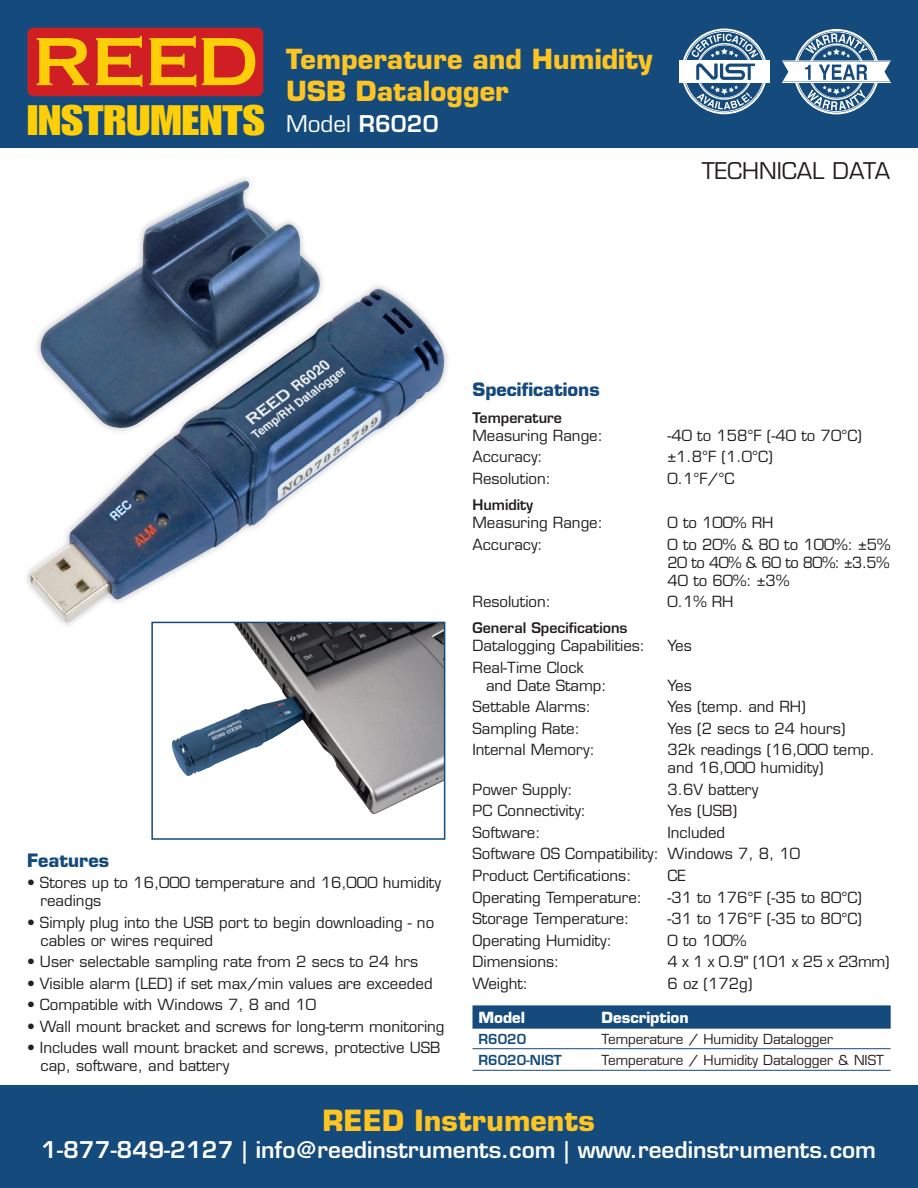
<style>
.page{position:relative;width:918px;height:1188px;background:#fff}
.page>*{position:absolute;margin:0;border:0;box-sizing:border-box;transform-origin:0 0}
.t1{font:41.7px "Impact LT Std";color:#fece08;scale:1.19 1}
.t2{font:700 28.5px "Eurostile LT Std";color:#fec422}
.t3{font:700 27px/32.4px "Eurostile LT Std";color:#fec422}
.t4{font:600 22.5px "Eurostile LT Std";color:#fff}
.t5{font:22.5px "Eurostile LT Std";color:#231f20}
.t6{font:22.5px "Eurostile LT Std";color:#fff}
.t7{font:700 18px "Eurostile LT Std";color:#144a7c}
.t8{font:15px/18px "Eurostile LT Std";color:#231f20}
.t9{font:15px "Eurostile LT Std";letter-spacing:-.03em;color:#231f20}
.t10{font:700 15px "Eurostile LT Std";color:#fff}
.t11{font:600 14.25px "Eurostile LT Std";color:#231f20}
.t12{font:13.5px "Eurostile LT Std";color:#231f20}
.t13{font:600 13.5px "Eurostile LT Std";color:#144a7c}
.s1{font-weight:600}
</style>
<div class="page">
<div style="left:0;top:0;width:918px;height:148px;background:#144a7c"></div>
<div style="left:0;top:1085px;width:918px;height:103px;background:#144a7c"></div>
<div style="left:27px;top:28px;width:236px;height:68px;background:#d01e25;border-radius:6px"></div>
<svg style="left:37px;top:38px;width:52px;height:47px"></svg>
<svg style="left:96px;top:36px;width:46px;height:51px"></svg>
<svg style="left:149px;top:36px;width:47px;height:51px"></svg>
<svg style="left:202px;top:38px;width:53px;height:47px"></svg>
<svg style="left:782px;top:29px;width:109px;height:85px"></svg>
<img style="left:30px;top:181px;width:415px;height:442px">
<svg style="left:472px;top:1005px;width:419px;height:24px;background:#1b4f80"></svg>
<hr style="left:472px;top:1048px;width:124px;height:1px;background:#144a7c">
<hr style="left:596px;top:1048px;width:295px;height:1px;background:#144a7c">
<hr style="left:472px;top:1070px;width:124px;height:1px;background:#144a7c">
<hr style="left:596px;top:1070px;width:295px;height:1px;background:#144a7c">
<img style="left:172px;top:625px;width:270px;height:189px">
<div style="left:151px;top:622px;width:294px;height:218px;border:2px solid #144a7c"></div>
<div style="left:679px;top:62px;width:90px;height:19px;background:#fff"></div>
<hr style="left:679px;top:60px;width:90px;height:1px;background:#fff">
<hr style="left:679px;top:82px;width:90px;height:1px;background:#fff">
<svg style="left:683px;top:29px;width:83px;height:85px"></svg>
<h1 class="t1" style="left:27px;top:96px;width:201px">INSTRUMENTS</h1>
<h3 class="t3" style="left:286px;top:43px;width:368px">Temperature and Humidity<br>USB Datalogger</h3>
<h3 class="t6" style="left:286px;top:110px;width:154px">Model <span class="s1">R6020</span></h3>
<h3 class="t5" style="left:702px;top:157px;width:190px">Technical Data</h3>
<p class="t7" style="left:472px;top:378px;width:129px">Specifications</p>
<p class="t11" style="left:472px;top:408px;width:91px">Temperature</p>
<p class="t8" style="left:472px;top:426px;width:132px">Measuring Range:</p>
<p class="t8" style="left:668px;top:426px;width:196px">-40 to 158°F (-40 to 70°C)</p>
<p class="t8" style="left:472px;top:448px;width:72px">Accuracy:</p>
<p class="t8" style="left:668px;top:448px;width:107px">±1.8°F (1.0°C)</p>
<p class="t8" style="left:472px;top:469px;width:80px">Resolution:</p>
<p class="t8" style="left:668px;top:469px;width:68px">0.1°F/°C</p>
<p class="t11" style="left:472px;top:496px;width:62px">Humidity</p>
<p class="t8" style="left:472px;top:514px;width:132px">Measuring Range:</p>
<p class="t8" style="left:668px;top:514px;width:107px">0 to 100% RH</p>
<p class="t8" style="left:472px;top:535px;width:72px">Accuracy:</p>
<p class="t8" style="left:668px;top:535px;width:224px;text-align:justify">0 to 20% &amp; 80 to 100%: ±5% 20 to 40% &amp; 60 to 80%: ±3.5% 40 to 60%: ±3%</p>
<p class="t8" style="left:472px;top:593px;width:80px">Resolution:</p>
<p class="t8" style="left:668px;top:593px;width:68px">0.1% RH</p>
<p class="t11" style="left:472px;top:619px;width:156px">General Specifications</p>
<p class="t8" style="left:472px;top:637px;width:174px">Datalogging Capabilities:</p>
<p class="t8" style="left:668px;top:637px;width:26px">Yes</p>
<p class="t8" style="left:486px;top:659px;width:122px;text-indent:-14px">Real-Time Clock and Date Stamp:</p>
<p class="t8" style="left:668px;top:677px;width:26px">Yes</p>
<p class="t7" style="left:27px;top:849px;width:84px">Features</p>
<p class="t8" style="left:40px;top:874px;width:402px;text-indent:-14px">• Stores up to 16,000 temperature and 16,000 humidity readings</p>
<p class="t8" style="left:40px;top:913px;width:395px;text-indent:-14px">• Simply plug into the USB port to begin downloading - no cables or wires required</p>
<p class="t8" style="left:27px;top:953px;width:393px">• User selectable sampling rate from 2 secs to 24 hrs</p>
<p class="t8" style="left:27px;top:974px;width:407px">• Visible alarm (LED) if set max/min values are exceeded</p>
<p class="t8" style="left:27px;top:996px;width:291px">• Compatible with Windows 7, 8 and 10</p>
<p class="t8" style="left:27px;top:1017px;width:419px">• Wall mount bracket and screws for long-term monitoring</p>
<p class="t8" style="left:40px;top:1039px;width:402px;text-indent:-14px">• Includes wall mount bracket and screws, protective USB cap, software, and battery</p>
<p class="t8" style="left:472px;top:698px;width:120px">Settable Alarms:</p>
<p class="t8" style="left:668px;top:698px;width:140px">Yes (temp. and RH)</p>
<p class="t8" style="left:472px;top:720px;width:109px">Sampling Rate:</p>
<p class="t8" style="left:668px;top:720px;width:179px">Yes (2 secs to 24 hours)</p>
<p class="t8" style="left:472px;top:741px;width:124px">Internal Memory:</p>
<p class="t8" style="left:668px;top:741px;width:209px">32k readings (16,000 temp. and 16,000 humidity)</p>
<p class="t8" style="left:472px;top:781px;width:102px">Power Supply:</p>
<p class="t8" style="left:668px;top:781px;width:92px">3.6V battery</p>
<p class="t8" style="left:472px;top:802px;width:115px">PC Connectivity:</p>
<p class="t8" style="left:668px;top:802px;width:71px">Yes (USB)</p>
<p class="t8" style="left:472px;top:824px;width:70px">Software:</p>
<p class="t8" style="left:472px;top:822px;width:329px;line-height:21.5px;text-indent:195px">Included<br>Software OS Compatibility: Windows 7, 8, 10<br>Product Certifications:</p>
<p class="t8" style="left:668px;top:867px;width:20px">CE</p>
<p class="t8" style="left:472px;top:888px;width:171px">Operating Temperature:</p>
<p class="t8" style="left:668px;top:888px;width:196px">-31 to 176°F (-35 to 80°C)</p>
<p class="t8" style="left:472px;top:910px;width:159px">Storage Temperature:</p>
<p class="t8" style="left:668px;top:910px;width:196px">-31 to 176°F (-35 to 80°C)</p>
<p class="t8" style="left:472px;top:931px;width:141px">Operating Humidity:</p>
<p class="t8" style="left:668px;top:931px;width:81px">0 to 100%</p>
<p class="t8" style="left:472px;top:953px;width:88px">Dimensions:</p>
<p class="t9" style="left:668px;top:953px;width:224px">4 x 1 x 0.9" (101 x 25 x 23mm)</p>
<p class="t8" style="left:472px;top:974px;width:57px">Weight:</p>
<p class="t8" style="left:668px;top:974px;width:87px">6 oz (172g)</p>
<p class="t10" style="left:478px;top:1008px;width:48px">Model</p>
<p class="t10" style="left:602px;top:1008px;width:89px">Description</p>
<p class="t13" style="left:478px;top:1030px;width:49px">R6020</p>
<p class="t12" style="left:602px;top:1031px;width:233px">Temperature / Humidity Datalogger</p>
<p class="t13" style="left:479px;top:1051px;width:85px">R6020-NIST</p>
<p class="t12" style="left:602px;top:1052px;width:284px">Temperature / Humidity Datalogger &amp; NIST</p>
<h2 class="t2" style="left:323px;top:1102px;width:274px">REED Instruments</h2>
<h3 class="t4" style="left:41px;top:1135px;width:836px">1-877-849-2127 | info@reedinstruments.com | www.reedinstruments.com</h3>
</div>
